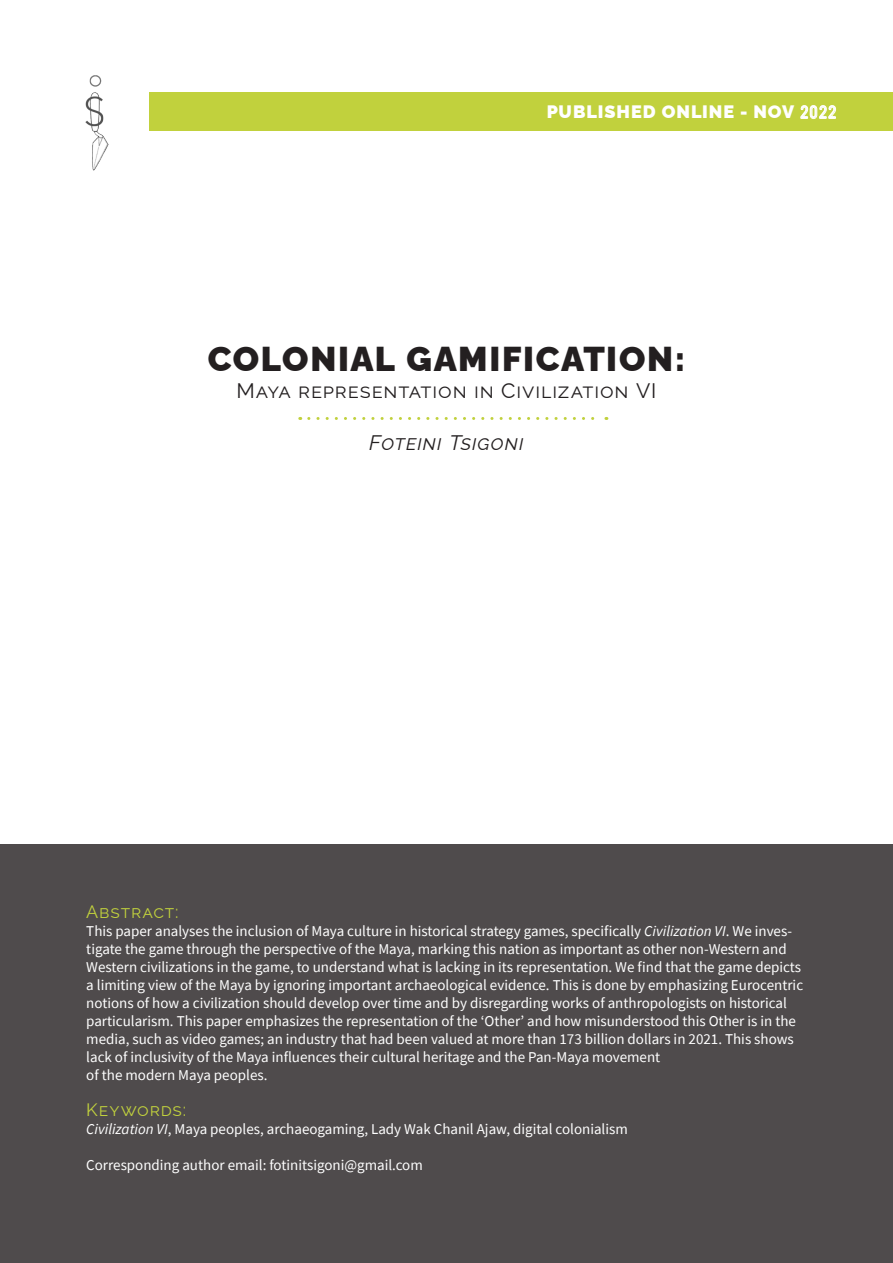
<style>
.page{position:relative;width:893px;height:1263px;background:#fff}
.page>*{position:absolute;margin:0;border:0;box-sizing:border-box;transform-origin:0 0}
.t1{font:900 34.5px "Raleway";letter-spacing:.05em;color:#231f20}
.t2{font:21px "Raleway";letter-spacing:.04em;color:#231f20}
.t3{font:italic 21px "Raleway";letter-spacing:.035em;color:#231f20}
.t4{font:900 18px "Raleway";letter-spacing:.055em;color:#fff}
.t5{font:18px "Raleway";letter-spacing:.045em;color:#c1d13d}
.t6{font:15px/18px "Source Sans Pro";color:#fff}
.s1{font-family:"Melbourne";font-weight:700}
.s2{font-style:italic}
</style>
<div class="page">
<img style="left:85px;top:76px;width:24px;height:95px">
<div style="left:150px;top:92px;width:743px;height:39px;background:#c1d13d"></div>
<div style="left:0;top:844px;width:893px;height:419px;background:#4f4b4c"></div>
<svg style="left:309px;top:417px;width:298px;height:3px"></svg>
<p class="t4" style="left:547px;top:98px;width:291px">PUBLISHED ONLINE - NOV <span class="s1">2022</span></p>
<p class="t1" style="left:208px;top:331px;width:479px">COLONIAL GAMIFICATION:</p>
<p class="t2" style="left:236px;top:373px;width:421px">Maya representation in Civilization VI</p>
<p class="t3" style="left:369px;top:426px;width:156px">Foteini Tsigoni</p>
<p class="t5" style="left:86px;top:897px;width:94px">Abstract:</p>
<p class="t6" style="left:86px;top:922px;width:718px">This paper analyses the inclusion of Maya culture in historical strategy games, specifically <span class="s2">Civilization VI</span>. We inves&shy;tigate the game through the perspective of the Maya, marking this nation as important as other non-Western and Western civilizations in the game, to understand what is lacking in its representation. We find that the game depicts a limiting view of the Maya by ignoring important archaeological evidence. This is done by emphasizing Eurocentric notions of how a civilization should develop over time and by disregarding works of anthropologists on historical particularism. This paper emphasizes the representation of the ‘Other’ and how misunderstood this Other is in the media, such as video games; an industry that had been valued at more than 173 billion dollars in 2021. This shows lack of inclusivity of the Maya influences their cultural heritage and the Pan-Maya movement</p>
<p class="t6" style="left:86px;top:1066px;width:183px">of the modern Maya peoples.</p>
<p class="t5" style="left:86px;top:1095px;width:101px">Keywords:</p>
<p class="t6" style="left:86px;top:1120px;width:543px"><span class="s2">Civilization VI</span>, Maya peoples, archaeogaming, Lady Wak Chanil Ajaw, digital colonialism</p>
<p class="t6" style="left:86px;top:1156px;width:338px">Corresponding author email: fotinitsigoni@gmail.com</p>
</div>
